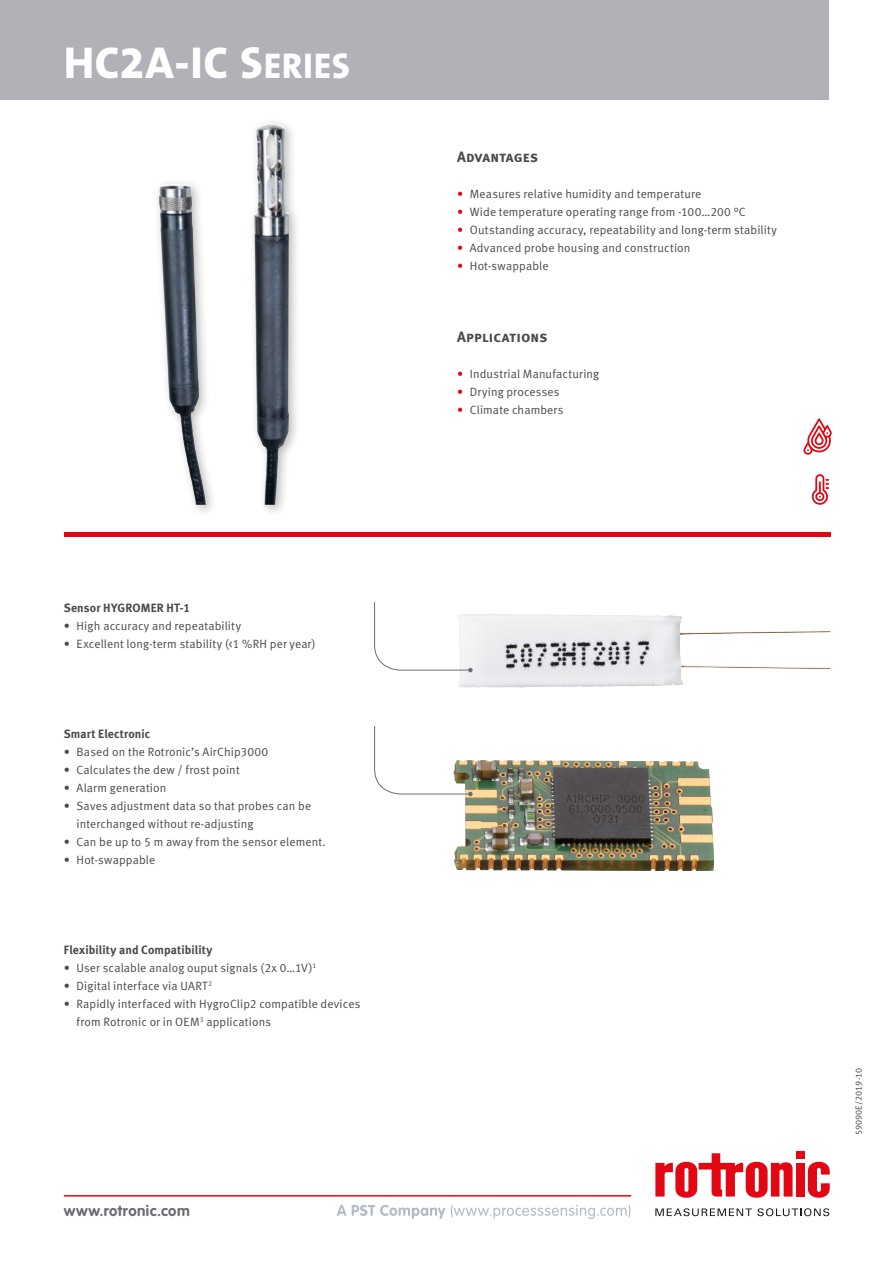
<style>
.page{position:relative;width:893px;height:1263px;background:#fff}
.page>*{position:absolute;margin:0;border:0;box-sizing:border-box;transform-origin:0 0}
.t1{font:800 45px "The Mix B8";letter-spacing:.015em;color:#fff}
.t2{font:15px "Meta Bold LF Caps";letter-spacing:.01em;color:#4a4a49}
.t3{font:700 15px "VAG Rounded";letter-spacing:.03em;color:#696c71}
.t4{font:12px/18px "Meta Normal LF";letter-spacing:.01em;color:#4a4a49}
.t5{font:12px "Meta Bold LF";letter-spacing:.01em;color:#4a4a49}
.t6{font:9px "Meta Normal LF";letter-spacing:.01em;color:#4a4a49}
.s1{font-size:36px}
.s2{color:#e30613}
</style>
<div class="page">
<hr style="left:64px;top:1195px;width:567px;height:1px;background:#e30613">
<div style="left:796px;top:1163px;width:8px;height:33px;background:#e30613"></div>
<svg style="left:808px;top:1162px;width:22px;height:36px"></svg>
<div style="left:796px;top:1151px;width:8px;height:8px;background:#e30613"></div>
<svg style="left:655px;top:1153px;width:138px;height:45px"></svg>
<svg style="left:655px;top:1208px;width:97px;height:8px"></svg>
<svg style="left:758px;top:1208px;width:71px;height:8px"></svg>
<div style="left:0;top:0;width:829px;height:99px;background:#b0b2b7"></div>
<svg style="left:337px;top:1205px;width:293px;height:14px"></svg>
<img style="left:459px;top:614px;width:130px;height:74px">
<img style="left:454px;top:760px;width:260px;height:111px">
<div style="left:153px;top:118px;width:148px;height:399px;background:#1d1d1b;opacity:.3"></div>
<img style="left:158px;top:123px;width:131px;height:382px">
<hr style="left:64px;top:532px;width:766px;height:4px;background:#e30613">
<svg style="left:374px;top:602px;width:99px;height:70px"></svg>
<svg style="left:374px;top:726px;width:99px;height:70px"></svg>
<svg style="left:803px;top:418px;width:29px;height:37px"></svg>
<svg style="left:812px;top:474px;width:17px;height:31px"></svg>
<h1 class="t1" style="left:64px;top:39px;width:287px">HC2A-IC S<span class="s1">ERIES</span></h1>
<p class="t5" style="left:64px;top:600px;width:128px">Sensor HYGROMER HT-1</p>
<p class="t4" style="left:64px;top:617px;width:179px">• High accuracy and repeatability</p>
<p class="t4" style="left:64px;top:635px;width:253px">• Excellent long-term stability (&lt;1 %RH per year)</p>
<p class="t5" style="left:64px;top:726px;width:88px">Smart Electronic</p>
<p class="t4" style="left:64px;top:743px;width:206px">• Based on the Rotronic’s AirChip3000</p>
<p class="t4" style="left:64px;top:761px;width:177px">• Calculates the dew / frost point</p>
<p class="t4" style="left:64px;top:779px;width:104px">• Alarm generation</p>
<p class="t4" style="left:77px;top:797px;width:236px;text-indent:-13px">• Saves adjustment data so that probes can be interchanged without re-adjusting</p>
<p class="t4" style="left:64px;top:833px;width:263px">• Can be up to 5 m away from the sensor element.</p>
<p class="t4" style="left:64px;top:851px;width:93px">• Hot-swappable</p>
<p class="t5" style="left:64px;top:942px;width:150px">Flexibility and Compatibility</p>
<p class="t4" style="left:64px;top:959px;width:254px">• User scalable analog ouput signals (2x 0…1V)<sup>1</sup></p>
<p class="t4" style="left:64px;top:977px;width:150px">• Digital interface via UART<sup>2</sup></p>
<p class="t4" style="left:77px;top:995px;width:285px;text-indent:-13px">• Rapidly interfaced with HygroClip2 compatible devices from Rotronic or in OEM<sup>3</sup> applications</p>
<p class="t3" style="left:64px;top:1202px;width:128px">www.rotronic.com</p>
<p class="t2" style="left:457px;top:147px;width:83px">Advantages</p>
<p class="t4" style="left:457px;top:185px;width:246px"><span class="s2">•</span> Measures relative humidity and temperature</p>
<p class="t4" style="left:457px;top:203px;width:290px"><span class="s2">•</span> Wide temperature operating range from -100…200 °C</p>
<p class="t4" style="left:457px;top:221px;width:321px"><span class="s2">•</span> Outstanding accuracy, repeatability and long-term stability</p>
<p class="t4" style="left:457px;top:239px;width:235px"><span class="s2">•</span> Advanced probe housing and construction</p>
<p class="t4" style="left:457px;top:257px;width:93px"><span class="s2">•</span> Hot-swappable</p>
<p class="t2" style="left:457px;top:327px;width:92px">Applications</p>
<p class="t4" style="left:457px;top:365px;width:144px"><span class="s2">•</span> Industrial Manufacturing</p>
<p class="t4" style="left:457px;top:383px;width:104px"><span class="s2">•</span> Drying processes</p>
<p class="t4" style="left:457px;top:401px;width:108px"><span class="s2">•</span> Climate chambers</p>
<p class="t6" style="left:853px;top:1135px;width:69px;rotate:-90deg">59090E/2019-10</p>
</div>
